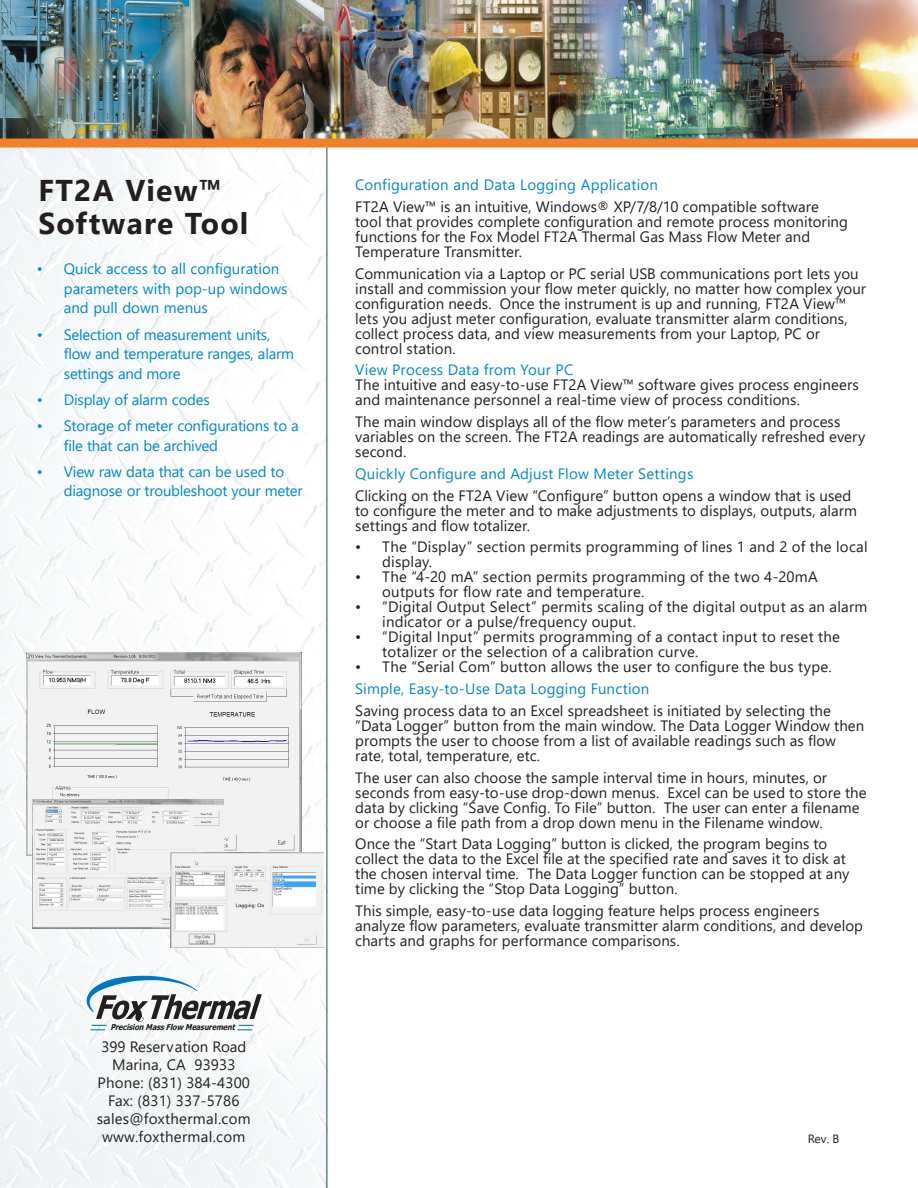
<style>
.page{position:relative;width:918px;height:1188px;background:#fff}
.page>*{position:absolute;margin:0;border:0;box-sizing:border-box;transform-origin:0 0}
.Notes{font:700 30px/33px "Segoe UI";letter-spacing:.04em;color:#231f20}
.t1{font:15px/15px "Segoe UI";letter-spacing:.005em;color:#231f20}
.Notes-2{font:15px/19.5px "Segoe UI";letter-spacing:-.015em;color:#0088ce}
.Notes-3{font:15px "Segoe UI";letter-spacing:.015em;color:#0088ce}
.t2{font:12px "Segoe UI";color:#231f20}
.t3{font:italic 700 8.1px "Tahoma";color:#231f20;scale:.89 1}
.s1{color:#0088ce}
</style>
<div class="page">
<img style="left:0;top:148px;width:327px;height:1040px">
<img style="left:0;top:0;width:918px;height:139px">
<svg style="left:87px;top:976px;width:175px;height:55px"></svg>
<hr style="left:89px;top:1034px;width:52px;height:1px;background:#0076c8">
<hr style="left:199px;top:1034px;width:52px;height:1px;background:#0076c8">
<hr style="left:327px;top:146px;width:1px;height:1042px;background:#24418f">
<img style="left:26px;top:652px;width:276px;height:204px">
<div style="left:0;top:139px;width:918px;height:9px;background:#f47f2a"></div>
<img style="left:32px;top:799px;width:191px;height:129px">
<img style="left:170px;top:852px;width:153px;height:95px">
<p class="Notes" style="left:38px;top:172px;width:212px">FT2A View™<br>Software Tool</p>
<p class="Notes-2" style="left:64px;top:258px;width:225px;text-indent:-27px">• Quick access to all configuration parameters with pop-up windows and pull down menus</p>
<p class="Notes-2" style="left:64px;top:323px;width:232px;text-indent:-27px">• Selection of measurement units, flow and temperature ranges, alarm settings and more</p>
<p class="Notes-2" style="left:37px;top:389px;width:174px">• Display of alarm codes</p>
<p class="Notes-2" style="left:64px;top:415px;width:237px;text-indent:-27px">• Storage of meter configurations to a file that can be archived</p>
<p class="Notes-2" style="left:64px;top:461px;width:240px;text-indent:-27px">• View raw data that can be used to diagnose or troubleshoot your meter</p>
<p class="t3" style="left:110px;top:1022px;width:143px">Precision Mass Flow Measurement</p>
<p class="t1" style="left:101px;top:1038px;width:146px">399 Reservation Road</p>
<p class="t1" style="left:112px;top:1056px;width:125px">Marina, CA 93933</p>
<p class="t1" style="left:98px;top:1074px;width:154px">Phone: (831) 384-4300</p>
<p class="t1" style="left:108px;top:1092px;width:133px">Fax: (831) 337-5786</p>
<p class="t1" style="left:97px;top:1110px;width:156px">sales@foxthermal.com</p>
<p class="t1" style="left:102px;top:1128px;width:145px">www.foxthermal.com</p>
<p class="Notes-3" style="left:355px;top:171px;width:304px">Configuration and Data Logging Application</p>
<p class="t1" style="left:355px;top:198px;width:494px">FT2A View™ is an intuitive, Windows® XP/7/8/10 compatible software tool that provides complete configuration and remote process monitoring functions for the Fox Model FT2A Thermal Gas Mass Flow Meter and Temperature Transmitter.</p>
<p class="t1" style="left:355px;top:265px;width:512px">Communication via a Laptop or PC serial USB communications port lets you install and commission your flow meter quickly, no matter how complex your configuration needs. Once the instrument is up and running, FT2A View™ lets you adjust meter configuration, evaluate transmitter alarm conditions, collect process data, and view measurements from your Laptop, PC or control station.</p>
<p class="t1" style="left:355px;top:361px;width:505px"><span class="s1">View Process Data from Your PC<br></span>The intuitive and easy-to-use FT2A View™ software gives process engineers and maintenance personnel a real-time view of process conditions.</p>
<p class="t1" style="left:355px;top:413px;width:512px">The main window displays all of the flow meter’s parameters and process variables on the screen. The FT2A readings are automatically refreshed every second.</p>
<p class="Notes-3" style="left:355px;top:459px;width:340px">Quickly Configure and Adjust Flow Meter Settings</p>
<p class="t1" style="left:355px;top:487px;width:503px">Clicking on the FT2A View “Configure” button opens a window that is used to configure the meter and to make adjustments to displays, outputs, alarm settings and flow totalizer.</p>
<p class="t1" style="left:382px;top:538px;width:487px;text-indent:-27px">• The “Display” section permits programming of lines 1 and 2 of the local display.</p>
<p class="t1" style="left:382px;top:568px;width:437px;text-indent:-27px">• The “4-20 mA” section permits programming of the two 4-20mA outputs for flow rate and temperature.</p>
<p class="t1" style="left:382px;top:598px;width:487px;text-indent:-27px">• “Digital Output Select” permits scaling of the digital output as an alarm indicator or a pulse/frequency ouput.</p>
<p class="t1" style="left:382px;top:628px;width:459px;text-indent:-27px">• “Digital Input” permits programming of a contact input to reset the totalizer or the selection of a calibration curve.</p>
<p class="t1" style="left:355px;top:658px;width:478px">• The “Serial Com” button allows the user to configure the bus type.</p>
<p class="Notes-3" style="left:355px;top:675px;width:296px">Simple, Easy-to-Use Data Logging Function</p>
<p class="t1" style="left:355px;top:702px;width:511px">Saving process data to an Excel spreadsheet is initiated by selecting the “Data Logger” button from the main window. The Data Logger Window then prompts the user to choose from a list of available readings such as flow rate, total, temperature, etc.</p>
<p class="t1" style="left:355px;top:769px;width:513px">The user can also choose the sample interval time in hours, minutes, or seconds from easy-to-use drop-down menus. Excel can be used to store the data by clicking “Save Config. To File” button. The user can enter a filename or choose a file path from a drop down menu in the Filename window.</p>
<p class="t1" style="left:355px;top:835px;width:496px">Once the “Start Data Logging” button is clicked, the program begins to collect the data to the Excel file at the specified rate and saves it to disk at the chosen interval time. The Data Logger function can be stopped at any time by clicking the “Stop Data Logging” button.</p>
<p class="t1" style="left:355px;top:902px;width:509px">This simple, easy-to-use data logging feature helps process engineers analyze flow parameters, evaluate transmitter alarm conditions, and develop charts and graphs for performance comparisons.</p>
<p class="t2" style="left:808px;top:1127px;width:33px">Rev. B</p>
</div>
